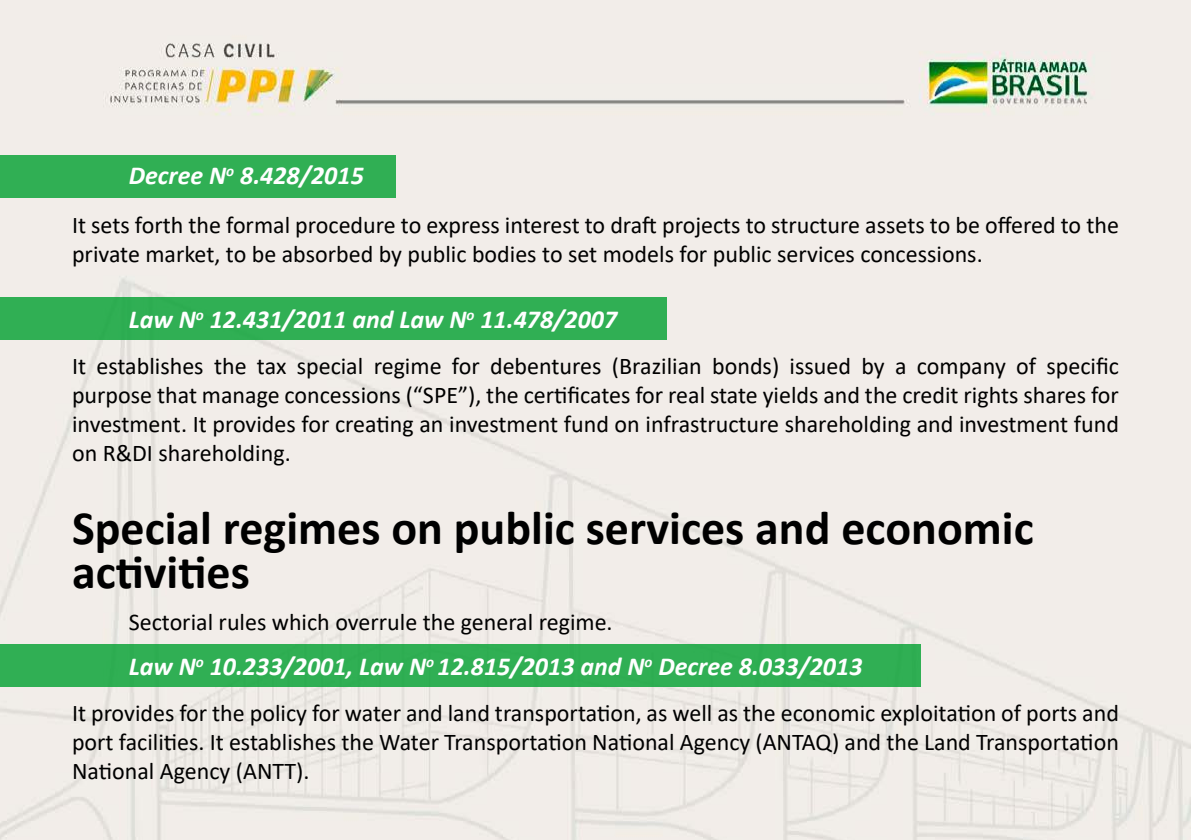
<style>
.page{position:relative;width:1191px;height:840px;background:#fff}
.page>*{position:absolute;margin:0;border:0;box-sizing:border-box;transform-origin:0 0}
.t1{font:700 48px/44px "Calibri";color:#000}
.t2{font:italic 700 26px "Calibri";color:#fff}
.t3{font:24px/28.8px "Calibri";color:#000;text-align:justify}
</style>
<div class="page">
<div style="left:0;top:0;width:1191px;height:839px;background:#f2ede9"></div>
<div style="left:0;top:297px;width:666px;height:42px;background:#30af54"></div>
<div style="left:0;top:644px;width:920px;height:42px;background:#30af54"></div>
<div style="left:0;top:156px;width:396px;height:42px;background:#30af54"></div>
<p class="t2" style="left:129px;top:157px;width:237px">Decree N<sup>o</sup> 8.428/2015</p>
<p class="t3" style="left:72px;top:210px;width:1048px">It sets forth the formal procedure to express interest to draft projects to structure assets to be offered to the private market, to be absorbed by public bodies to set models for public services concessions.</p>
<p class="t2" style="left:129px;top:301px;width:490px">Law N<sup>o</sup> 12.431/2011 and Law N<sup>o</sup> 11.478/2007</p>
<p class="t3" style="left:72px;top:351px;width:1048px">It establishes the tax special regime for debentures (Brazilian bonds) issued by a company of specific purpose that manage concessions (“SPE”), the certificates for real state yields and the credit rights shares for investment. It provides for creating an investment fund on infrastructure shareholding and investment fund on R&amp;DI shareholding.</p>
<h1 class="t1" style="left:72px;top:505px;width:963px">Special regimes on public services and economic activities</h1>
<p class="t3" style="left:129px;top:606px;width:485px">Sectorial rules which overrule the general regime.</p>
<p class="t2" style="left:129px;top:647px;width:735px">Law N<sup>o</sup> 10.233/2001, Law N<sup>o</sup> 12.815/2013 and N<sup>o</sup> Decree 8.033/2013</p>
<p class="t3" style="left:72px;top:698px;width:1048px">It provides for the policy for water and land transportation, as well as the economic exploitation of ports and port facilities. It establishes the Water Transportation National Agency (ANTAQ) and the Land Transportation National Agency (ANTT).</p>
</div>
